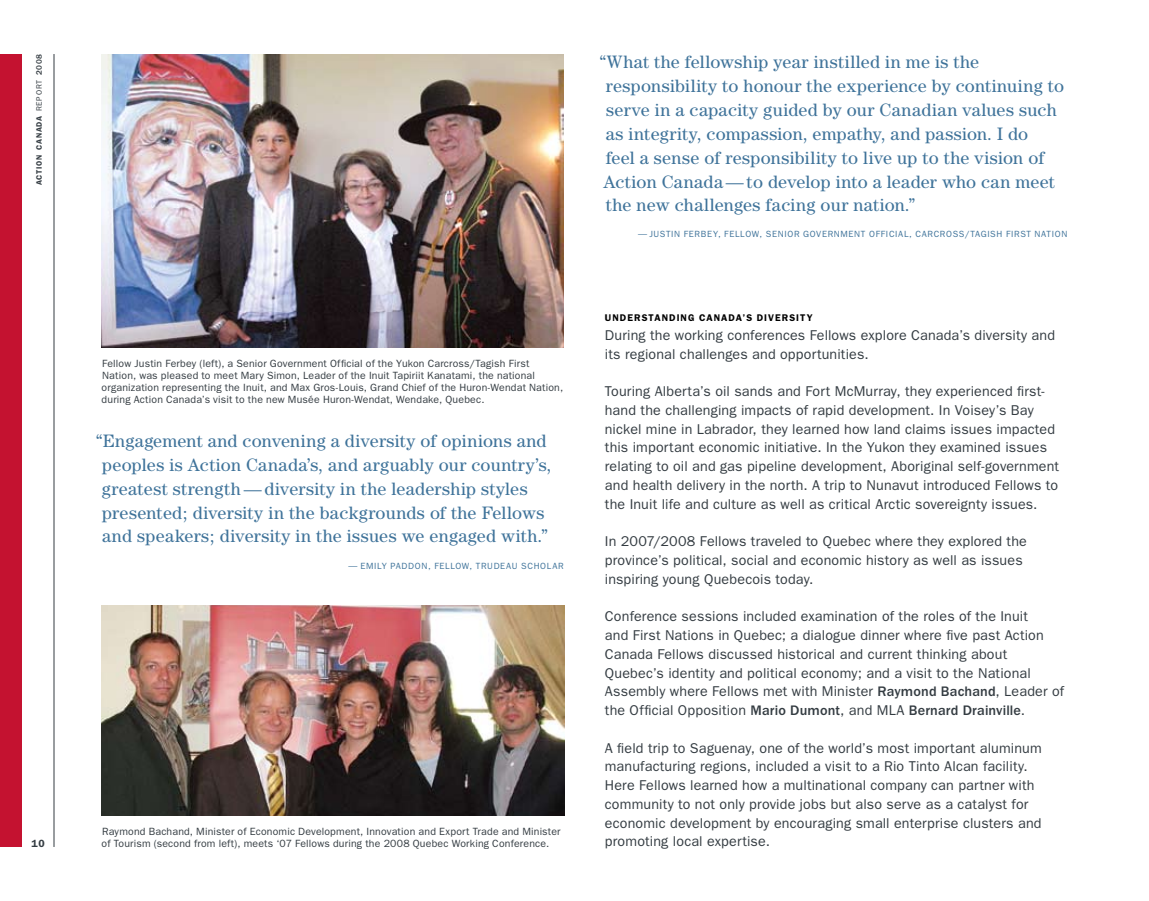
<style>
.page{position:relative;width:1149px;height:901px;background:#fff}
.page>*{position:absolute;margin:0;border:0;box-sizing:border-box;transform-origin:0 0}
.t1{font:18px/23.9px "Century";letter-spacing:.015em;color:#3f739a}
.t2{font:14.25px/18.8px "Franklin Gothic";letter-spacing:.01em;color:#343c42}
.t3{font:10.5px/12px "Franklin Gothic";letter-spacing:.02em;color:#343c42}
.t4{font:600 10.5px "Franklin Gothic";color:#343c42}
.t5{font:600 9.75px "Franklin Gothic";letter-spacing:.11em;color:#000}
.t6{font:9px "Franklin Gothic";letter-spacing:.075em;color:#3f739a}
.t7{font:600 7.8px "Franklin Gothic";letter-spacing:.095em;color:#343c42}
.s1{font-weight:400}
.s2{font-family:"ITC Franklin Gothic Std";font-weight:500;font-size:8.25px}
.s3{font-family:"ITC Franklin Gothic Std";font-weight:500}
</style>
<div class="page">
<hr style="left:54px;top:54px;width:1px;height:793px;background:#343c42">
<div style="left:0;top:54px;width:22px;height:793px;background:#c41230"></div>
<img style="left:101px;top:605px;width:463px;height:210px">
<img style="left:101px;top:54px;width:463px;height:293px">
<p class="t7" style="left:34px;top:185px;width:133px;rotate:-90deg">action canada <span class="s1">report</span> <span class="s2">2008</span></p>
<p class="t4" style="left:32px;top:837px;width:15px">10</p>
<p class="t3" style="left:102px;top:357px;width:463px">Fellow Justin Ferbey (left), a Senior Government Official of the Yukon Carcross/Tagish First Nation, was pleased to meet Mary Simon, Leader of the Inuit Tapiriit Kanatami, the national organization representing the Inuit, and Max Gros-Louis, Grand Chief of the Huron-Wendat Nation, during Action Canada’s visit to the new Musée Huron-Wendat, Wendake, Quebec.</p>
<p class="t1" style="left:102px;top:428px;width:451px;text-indent:-6px">“Engagement and convening a diversity of opinions and peoples is Action Canada’s, and arguably our country’s, greatest strength—diversity in the leadership styles presented; diversity in the backgrounds of the Fellows and speakers; diversity in the issues we engaged with.”</p>
<p class="t6" style="left:349px;top:560px;width:18px">— Emi</p>
<p class="t6" style="left:377px;top:560px;width:21px">ly Paddon</p>
<p class="t6" style="left:428px;top:560px;width:107px">, Fellow, Trudeau Scho</p>
<p class="t6" style="left:547px;top:560px;width:12px">lar</p>
<p class="t3" style="left:102px;top:825px;width:460px">Raymond Bachand, Minister of Economic Development, Innovation and Export Trade and Minister of Tourism (second from left), meets ‘07 Fellows during the 2008 Quebec Working Conference.</p>
<p class="t1" style="left:599px;top:50px;width:466px">“What the fellowship year instilled in me is the responsibility to honour the experience by continuing to serve in a capacity guided by our Canadian values such as integrity, compassion, empathy, and passion. I do<br>feel a sense of responsibility to live up to the vision of Action Canada—to develop into a leader who can meet the new challenges facing our nation.”</p>
<p class="t6" style="left:638px;top:228px;width:28px">— Justin</p>
<p class="t6" style="left:684px;top:228px;width:101px">Ferb ey, Fellow, senior</p>
<p class="t6" style="left:803px;top:228px;width:7px">gov</p>
<p class="t6" style="left:822px;top:228px;width:13px">ernm</p>
<p class="t6" style="left:849px;top:228px;width:27px">ent officia</p>
<p class="t6" style="left:904px;top:228px;width:19px">l, carcross</p>
<p class="t6" style="left:965px;top:228px;width:12px">/tagish</p>
<p class="t6" style="left:1006px;top:228px;width:6px">first</p>
<p class="t6" style="left:1035px;top:228px;width:7px">nation</p>
<p class="t5" style="left:605px;top:312px;width:209px">UNDERSTANDING CANADA’S DIVERSITY</p>
<p class="t2" style="left:605px;top:325px;width:452px">During the working conferences Fellows explore Canada’s diversity and its regional challenges and opportunities.</p>
<p class="t2" style="left:605px;top:381px;width:456px">Touring Alberta’s oil sands and Fort McMurray, they experienced first&shy;hand the challenging impacts of rapid development. In Voisey’s Bay nickel mine in Labrador, they learned how land claims issues impacted this important economic initiative. In the Yukon they examined issues relating to oil and gas pipeline development, Aboriginal self-government and health delivery in the north. A trip to Nunavut introduced Fellows to the Inuit life and culture as well as critical Arctic sovereignty issues.</p>
<p class="t2" style="left:605px;top:531px;width:424px">In 2007/2008 Fellows traveled to Quebec where they explored the province’s political, social and economic history as well as issues inspiring young Quebecois today.</p>
<p class="t2" style="left:605px;top:606px;width:461px">Conference sessions included examination of the roles of the Inuit<br>and First Nations in Quebec; a dialogue dinner where five past Action Canada Fellows discussed historical and current thinking about Quebec’s identity and political economy; and a visit to the National Assembly where Fellows met with Minister <span class="s3">Raymond Bachand</span>, Leader of the Official Opposition <span class="s3">Mario Dumont</span>, and MLA <span class="s3">Bernard Drainville</span>.</p>
<p class="t2" style="left:605px;top:738px;width:438px">A field trip to Saguenay, one of the world’s most important aluminum manufacturing regions, included a visit to a Rio Tinto Alcan facility.<br>Here Fellows learned how a multinational company can partner with community to not only provide jobs but also serve as a catalyst for economic development by encouraging small enterprise clusters and promoting local expertise.</p>
</div>
